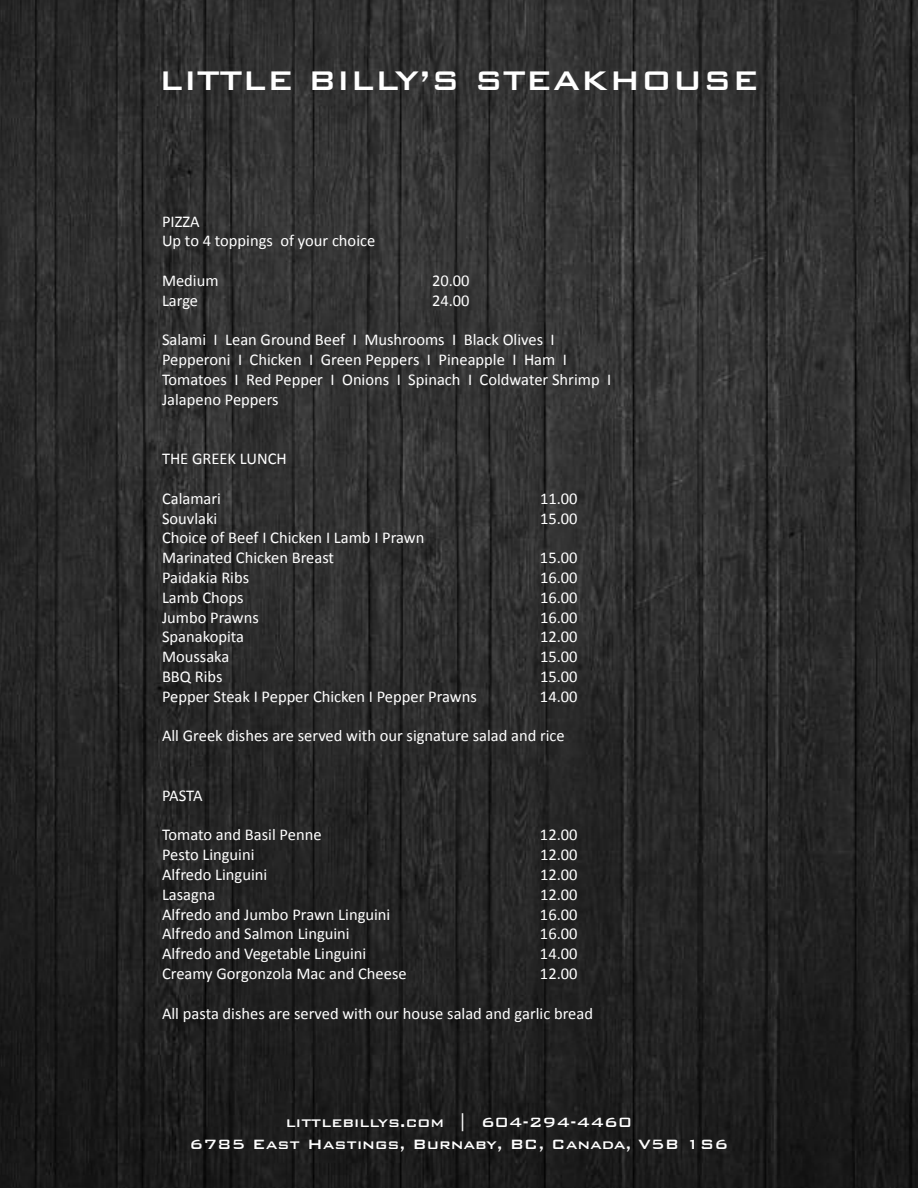
<style>
.page{position:relative;width:918px;height:1188px;background:#fff}
.page>*{position:absolute;margin:0;border:0;box-sizing:border-box;transform-origin:0 0}
.t1{font:500 36px "Bank Gothic BT";color:#fff}
.t2{font:500 18px/21.6px "Bank Gothic BT";color:#fff;text-align:center}
.t3{font:16.5px "Calibri";color:#fff}
</style>
<div class="page">
<img style="left:0;top:0;width:918px;height:1188px">
<h1 class="t1" style="left:159px;top:61px;width:602px">LITTLE BILLY’S STEAKHOUSE</h1>
<p class="t3" style="left:162px;top:211px;width:39px">PIZZA</p>
<p class="t3" style="left:162px;top:230px;width:215px">Up to 4 toppings of your choice</p>
<p class="t3" style="left:162px;top:270px;width:58px">Medium</p>
<p class="t3" style="left:432px;top:270px;width:39px">20.00</p>
<p class="t3" style="left:162px;top:290px;width:38px">Large</p>
<p class="t3" style="left:432px;top:290px;width:39px">24.00</p>
<p class="t3" style="left:162px;top:329px;width:394px">Salami I Lean Ground Beef I Mushrooms I Black Olives I</p>
<p class="t3" style="left:162px;top:349px;width:407px">Pepperoni I Chicken I Green Peppers I Pineapple I Ham I</p>
<p class="t3" style="left:162px;top:369px;width:451px">Tomatoes I Red Pepper I Onions I Spinach I Coldwater Shrimp I</p>
<p class="t3" style="left:162px;top:389px;width:118px">Jalapeno Peppers</p>
<p class="t3" style="left:162px;top:448px;width:126px">THE GREEK LUNCH</p>
<p class="t3" style="left:162px;top:488px;width:61px">Calamari</p>
<p class="t3" style="left:540px;top:488px;width:39px">11.00</p>
<p class="t3" style="left:162px;top:508px;width:57px">Souvlaki</p>
<p class="t3" style="left:540px;top:508px;width:39px">15.00</p>
<p class="t3" style="left:162px;top:527px;width:264px">Choice of Beef I Chicken I Lamb I Prawn</p>
<p class="t3" style="left:162px;top:547px;width:174px">Marinated Chicken Breast</p>
<p class="t3" style="left:540px;top:547px;width:39px">15.00</p>
<p class="t3" style="left:162px;top:567px;width:89px">Paidakia Ribs</p>
<p class="t3" style="left:540px;top:567px;width:39px">16.00</p>
<p class="t3" style="left:162px;top:587px;width:83px">Lamb Chops</p>
<p class="t3" style="left:540px;top:587px;width:39px">16.00</p>
<p class="t3" style="left:162px;top:607px;width:98px">Jumbo Prawns</p>
<p class="t3" style="left:540px;top:607px;width:39px">16.00</p>
<p class="t3" style="left:162px;top:626px;width:84px">Spanakopita</p>
<p class="t3" style="left:540px;top:626px;width:39px">12.00</p>
<p class="t3" style="left:162px;top:646px;width:69px">Moussaka</p>
<p class="t3" style="left:540px;top:646px;width:39px">15.00</p>
<p class="t3" style="left:162px;top:666px;width:62px">BBQ Ribs</p>
<p class="t3" style="left:540px;top:666px;width:39px">15.00</p>
<p class="t3" style="left:162px;top:686px;width:316px">Pepper Steak I Pepper Chicken I Pepper Prawns</p>
<p class="t3" style="left:540px;top:686px;width:39px">14.00</p>
<p class="t3" style="left:162px;top:725px;width:404px">All Greek dishes are served with our signature salad and rice</p>
<p class="t3" style="left:162px;top:785px;width:42px">PASTA</p>
<p class="t3" style="left:162px;top:824px;width:161px">Tomato and Basil Penne</p>
<p class="t3" style="left:540px;top:824px;width:39px">12.00</p>
<p class="t3" style="left:162px;top:844px;width:94px">Pesto Linguini</p>
<p class="t3" style="left:540px;top:844px;width:39px">12.00</p>
<p class="t3" style="left:162px;top:864px;width:107px">Alfredo Linguini</p>
<p class="t3" style="left:540px;top:864px;width:39px">12.00</p>
<p class="t3" style="left:162px;top:884px;width:55px">Lasagna</p>
<p class="t3" style="left:540px;top:884px;width:39px">12.00</p>
<p class="t3" style="left:162px;top:904px;width:230px">Alfredo and Jumbo Prawn Linguini</p>
<p class="t3" style="left:540px;top:904px;width:39px">16.00</p>
<p class="t3" style="left:162px;top:923px;width:189px">Alfredo and Salmon Linguini</p>
<p class="t3" style="left:540px;top:923px;width:39px">16.00</p>
<p class="t3" style="left:162px;top:943px;width:206px">Alfredo and Vegetable Linguini</p>
<p class="t3" style="left:540px;top:943px;width:39px">14.00</p>
<p class="t3" style="left:162px;top:963px;width:246px">Creamy Gorgonzola Mac and Cheese</p>
<p class="t3" style="left:540px;top:963px;width:39px">12.00</p>
<p class="t3" style="left:162px;top:1003px;width:433px">All pasta dishes are served with our house salad and garlic bread</p>
<p class="t2" style="left:190px;top:1111px;width:540px">littlebillys.com | 604-294-4460<br>6785 East Hastings, Burnaby, BC, Canada, V5B 1S6</p>
</div>
